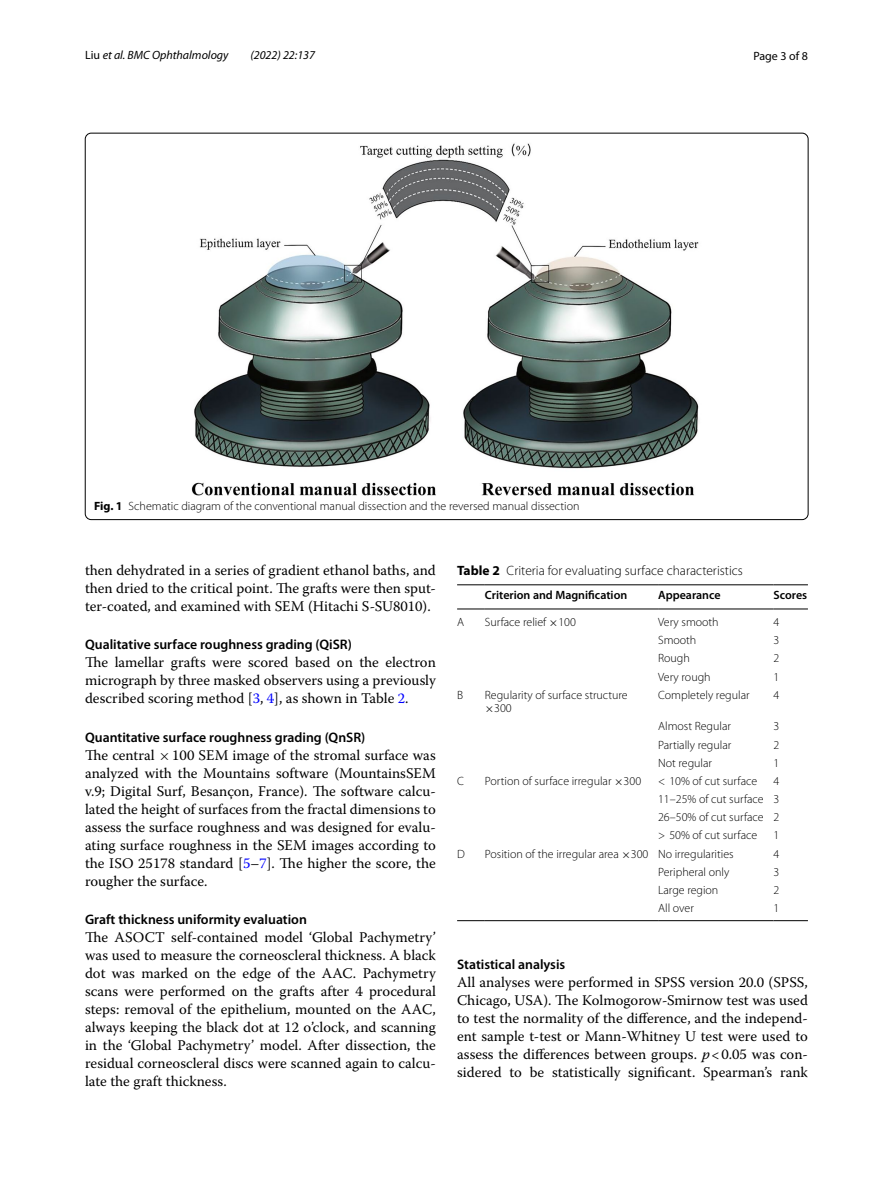
<style>
.page{position:relative;width:893px;height:1187px;background:#fff}
.page>*{position:absolute;margin:0;border:0;box-sizing:border-box;transform-origin:0 0}
.t1{font:14.7px/18px "Warnock Pro";color:#000;text-align:justify}
.t2{font:600 13.8px "Myriad Pro";color:#000}
.t3{font:300 13.5px "Myriad Pro";color:#000}
.t4{font:300 12px/18.1px "Myriad Pro";color:#000}
.t5{font:600 12px "Myriad Pro";color:#000}
.t6{font:italic 12px "Myriad Pro";color:#000}
.t7{font:12px "Myriad Pro";color:#000}
.s1{font-style:normal}
.s2{font-weight:700}
.s3{color:#00f}
.s4{font-family:"MTSY"}
.s5{font-family:"MTSY";font-weight:400}
.s6{font-style:italic}
</style>
<div class="page">
<img style="left:191px;top:143px;width:508px;height:352px">
<svg style="left:457px;top:584px;width:28px;height:1px"></svg>
<svg style="left:457px;top:608px;width:28px;height:1px"></svg>
<hr style="left:485px;top:584px;width:173px;height:1px;background:#000">
<hr style="left:485px;top:608px;width:173px;height:1px;background:#000">
<hr style="left:658px;top:584px;width:115px;height:1px;background:#000">
<hr style="left:658px;top:608px;width:115px;height:1px;background:#000">
<hr style="left:773px;top:584px;width:35px;height:1px;background:#000">
<hr style="left:773px;top:608px;width:35px;height:1px;background:#000">
<svg style="left:457px;top:920px;width:28px;height:1px"></svg>
<hr style="left:485px;top:920px;width:173px;height:1px;background:#000">
<hr style="left:658px;top:920px;width:115px;height:1px;background:#000">
<hr style="left:773px;top:920px;width:35px;height:1px;background:#000">
<p class="t6" style="left:85px;top:48px;width:145px"><span class="s1">Liu</span> et al. BMC Ophthalmology</p>
<p class="t6" style="left:250px;top:48px;width:66px">(2022) 22:137</p>
<p class="t7" style="left:753px;top:48px;width:56px">Page 3 of 8</p>
<p class="t4" style="left:94px;top:497px;width:487px"><span class="s2">Fig. 1</span> Schematic diagram of the conventional manual dissection and the reversed manual dissection</p>
<p class="t1" style="left:85px;top:561px;width:352px">then dehydrated in a series of gradient ethanol baths, and then dried to the critical point. The grafts were then sput&shy;ter-coated, and examined with SEM (Hitachi S-SU8010).</p>
<p class="t2" style="left:85px;top:636px;width:268px">Qualitative surface roughness grading (QiSR)</p>
<p class="t1" style="left:85px;top:653px;width:352px">The lamellar grafts were scored based on the electron micrograph by three masked observers using a previously described scoring method [<span class="s3">3</span>, <span class="s3">4</span>], as shown in Table <span class="s3">2</span>.</p>
<p class="t2" style="left:85px;top:728px;width:282px">Quantitative surface roughness grading (QnSR)</p>
<p class="t1" style="left:85px;top:745px;width:352px">The central <span class="s4">×</span>100 SEM image of the stromal surface was analyzed with the Mountains software (MountainsSEM v.9; Digital Surf, Besançon, France). The software calcu&shy;lated the height of surfaces from the fractal dimensions to assess the surface roughness and was designed for evalu&shy;ating surface roughness in the SEM images according to the ISO 25178 standard [<span class="s3">5</span>–<span class="s3">7</span>]. The higher the score, the rougher the surface.</p>
<p class="t2" style="left:85px;top:910px;width:223px">Graft thickness uniformity evaluation</p>
<p class="t1" style="left:85px;top:927px;width:352px">The ASOCT self-contained model ‘Global Pachymetry’ was used to measure the corneoscleral thickness. A black dot was marked on the edge of the AAC. Pachymetry scans were performed on the grafts after 4 procedural steps: removal of the epithelium, mounted on the AAC, always keeping the black dot at 12 o’clock, and scanning in the ‘Global Pachymetry’ model. After dissection, the residual corneoscleral discs were scanned again to calcu&shy;late the graft thickness.</p>
<p class="t3" style="left:457px;top:563px;width:287px"><span class="s2">Table 2</span> Criteria for evaluating surface characteristics</p>
<p class="t5" style="left:485px;top:587px;width:144px">Criterion and Magnification</p>
<p class="t5" style="left:658px;top:587px;width:64px">Appearance</p>
<p class="t5" style="left:773px;top:587px;width:35px">Scores</p>
<p class="t4" style="left:457px;top:613px;width:9px">A</p>
<p class="t4" style="left:485px;top:613px;width:93px">Surface relief <span class="s5">×</span>100</p>
<p class="t4" style="left:658px;top:613px;width:62px">Very smooth</p>
<p class="t4" style="left:773px;top:613px;width:7px">4</p>
<p class="t4" style="left:658px;top:631px;width:40px">Smooth</p>
<p class="t4" style="left:773px;top:631px;width:7px">3</p>
<p class="t4" style="left:658px;top:649px;width:33px">Rough</p>
<p class="t4" style="left:773px;top:649px;width:7px">2</p>
<p class="t4" style="left:658px;top:667px;width:54px">Very rough</p>
<p class="t4" style="left:773px;top:667px;width:7px">1</p>
<p class="t4" style="left:457px;top:685px;width:8px">B</p>
<p class="t4" style="left:485px;top:688px;width:144px;line-height:13.5px">Regularity of surface structure <span class="s5">×</span>300</p>
<p class="t4" style="left:658px;top:685px;width:93px">Completely regular</p>
<p class="t4" style="left:773px;top:685px;width:7px">4</p>
<p class="t4" style="left:658px;top:717px;width:74px">Almost Regular</p>
<p class="t4" style="left:773px;top:717px;width:7px">3</p>
<p class="t4" style="left:658px;top:735px;width:75px">Partially regular</p>
<p class="t4" style="left:773px;top:735px;width:7px">2</p>
<p class="t4" style="left:658px;top:753px;width:56px">Not regular</p>
<p class="t4" style="left:773px;top:753px;width:7px">1</p>
<p class="t4" style="left:457px;top:772px;width:8px">C</p>
<p class="t4" style="left:485px;top:772px;width:158px">Portion of surface irregular <span class="s5">×</span>300</p>
<p class="t4" style="left:658px;top:772px;width:101px">&lt; 10% of cut surface</p>
<p class="t4" style="left:658px;top:772px;width:123px;text-align:justify;text-indent:115px">4<br>11–25% of cut surface 3<br>26–50% of cut surface 2 &gt; 50% of cut surface</p>
<p class="t4" style="left:773px;top:826px;width:7px">1</p>
<p class="t4" style="left:457px;top:844px;width:9px">D</p>
<p class="t4" style="left:485px;top:844px;width:250px">Position of the irregular area <span class="s5">×</span>300 No irregularities</p>
<p class="t4" style="left:773px;top:844px;width:7px">4</p>
<p class="t4" style="left:658px;top:862px;width:73px">Peripheral only</p>
<p class="t4" style="left:773px;top:862px;width:7px">3</p>
<p class="t4" style="left:658px;top:880px;width:62px">Large region</p>
<p class="t4" style="left:773px;top:880px;width:7px">2</p>
<p class="t4" style="left:658px;top:899px;width:37px">All over</p>
<p class="t4" style="left:773px;top:899px;width:7px">1</p>
<p class="t2" style="left:457px;top:955px;width:110px">Statistical analysis</p>
<p class="t1" style="left:457px;top:972px;width:352px">All analyses were performed in SPSS version 20.0 (SPSS, Chicago, USA). The Kolmogorow-Smirnow test was used to test the normality of the difference, and the independ&shy;ent sample t-test or Mann-Whitney U test were used to assess the differences between groups. <span class="s6">p</span>&lt;0.05 was con&shy;sidered to be statistically significant. Spearman’s rank</p>
</div>
